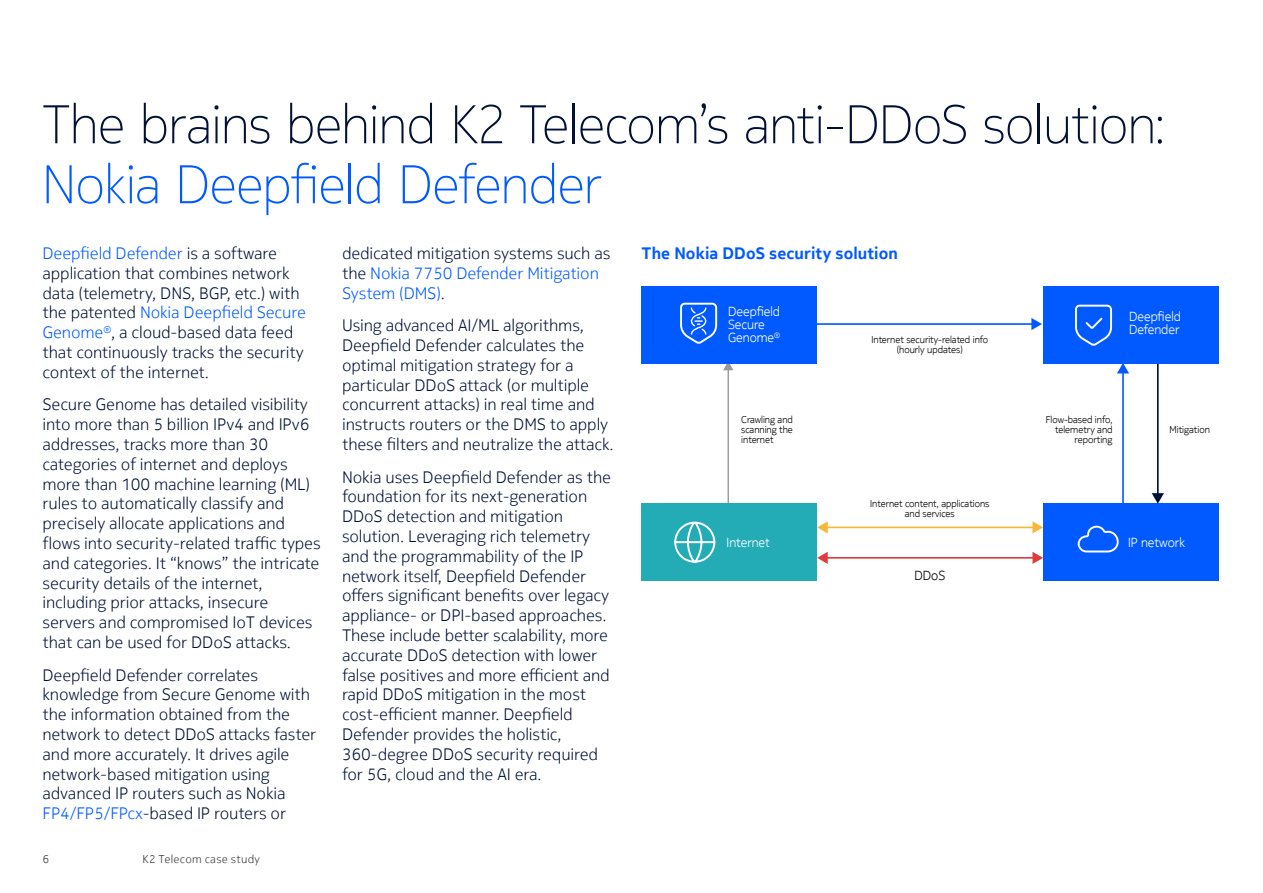
<style>
.page{position:relative;width:1263px;height:893px;background:#fff}
.page>*{position:absolute;margin:0;border:0;box-sizing:border-box;transform-origin:0 0}
.t1{font:200 54px "Nokia Pure Headline";letter-spacing:-.01em;color:#001135}
.t2{font:200 54px "Nokia Pure Headline";letter-spacing:-.01em;color:#005aff}
.t3{font:300 16.5px/19.8px "Nokia Pure Text";letter-spacing:-.01em;color:#001135}
.t4{font:300 16.5px/19.8px "Nokia Pure Text";letter-spacing:-.01em;color:#005aff}
.t5{font:700 16.5px "Nokia Pure Text";letter-spacing:.005em;color:#005aff}
.t6{font:300 13.05px/13px "Nokia Pure Headline";color:#fff}
.t7{font:300 13.05px "Nokia Pure Headline";color:#000}
.t8{font:300 11.25px "Nokia Pure Text";letter-spacing:.025em;color:#333}
.t9{font:300 9.75px/9.8px "Nokia Pure Headline";color:#000;text-align:center}
.s1{color:#005aff}
.s2{color:#001135}
</style>
<div class="page">
<div style="left:1043px;top:504px;width:175px;height:77px;background:#005aff"></div>
<hr style="left:1122px;top:372px;width:2px;height:140px;background:#005aff">
<svg style="left:1117px;top:363px;width:12px;height:10px"></svg>
<hr style="left:1157px;top:354px;width:2px;height:141px;background:#001135">
<svg style="left:1152px;top:493px;width:12px;height:11px"></svg>
<hr style="left:826px;top:527px;width:208px;height:1px;background:#f7b737">
<svg style="left:817px;top:521px;width:11px;height:12px"></svg>
<svg style="left:1032px;top:521px;width:11px;height:12px"></svg>
<hr style="left:826px;top:557px;width:208px;height:2px;background:#e23b3b">
<svg style="left:817px;top:552px;width:11px;height:12px"></svg>
<svg style="left:1032px;top:552px;width:11px;height:12px"></svg>
<hr style="left:817px;top:323px;width:216px;height:2px;background:#005aff">
<svg style="left:1031px;top:318px;width:11px;height:12px"></svg>
<div style="left:1043px;top:286px;width:175px;height:77px;background:#005aff"></div>
<svg style="left:1075px;top:304px;width:38px;height:41px"></svg>
<svg style="left:1077px;top:525px;width:42px;height:28px"></svg>
<hr style="left:727px;top:369px;width:2px;height:137px;background:#999">
<svg style="left:723px;top:363px;width:10px;height:7px"></svg>
<div style="left:642px;top:286px;width:175px;height:77px;background:#005aff"></div>
<svg style="left:680px;top:302px;width:38px;height:41px"></svg>
<div style="left:642px;top:504px;width:175px;height:77px;background:#23abb6"></div>
<svg style="left:674px;top:521px;width:42px;height:42px"></svg>
<h1 class="t1" style="left:43px;top:91px;width:1124px">The brains behind K2 Telecom’s anti-DDoS solution:</h1>
<h1 class="t2" style="left:43px;top:151px;width:560px">Nokia Deepfield Defender</h1>
<p class="t3" style="left:43px;top:243px;width:265px"><span class="s1">Deepfield Defender</span> is a software application that combines network data (telemetry, DNS, BGP, etc.) with the patented <span class="s1">Nokia Deepfield Secure Genome</span><sup>®</sup>, a cloud-based data feed that continuously tracks the security context of the internet.</p>
<p class="t3" style="left:43px;top:395px;width:280px">Secure Genome has detailed visibility into more than 5 billion IPv4 and IPv6 addresses, tracks more than 30 categories of internet and deploys more than 100 machine learning (ML) rules to automatically classify and precisely allocate applications and flows into security-related traffic types and categories. It “knows” the intricate security details of the internet, including prior attacks, insecure servers and compromised IoT devices that can be used for DDoS attacks.</p>
<p class="t3" style="left:43px;top:665px;width:275px">Deepfield Defender correlates knowledge from Secure Genome with the information obtained from the network to detect DDoS attacks faster and more accurately. It drives agile network-based mitigation using advanced IP routers such as Nokia <span class="s1">FP4/FP5/FPcx</span>-based IP routers or</p>
<p class="t5" style="left:642px;top:243px;width:258px">The Nokia DDoS security solution</p>
<p class="t4" style="left:342px;top:243px;width:270px"><span class="s2">dedicated mitigation systems such as the</span> Nokia 7750 Defender Mitigation<br>System (DMS)<span class="s2">.</span></p>
<p class="t3" style="left:342px;top:315px;width:273px">Using advanced AI/ML algorithms, Deepfield Defender calculates the optimal mitigation strategy for a particular DDoS attack (or multiple concurrent attacks) in real time and instructs routers or the DMS to apply these filters and neutralize the attack.</p>
<p class="t3" style="left:342px;top:467px;width:271px">Nokia uses Deepfield Defender as the foundation for its next-generation DDoS detection and mitigation solution. Leveraging rich telemetry and the programmability of the IP network itself, Deepfield Defender offers significant benefits over legacy appliance- or DPI-based approaches.<br>These include better scalability, more accurate DDoS detection with lower false positives and more efficient and rapid DDoS mitigation in the most cost-efficient manner. Deepfield Defender provides the holistic, 360-degree DDoS security required for 5G, cloud and the AI era.</p>
<p class="t6" style="left:728px;top:305px;width:54px">Deepfield<br>Secure<br>Genome<sup>®</sup></p>
<p class="t6" style="left:1129px;top:310px;width:53px">Deepfield<br>Defender</p>
<p class="t9" style="left:871px;top:335px;width:118px">Internet security-related info (hourly updates)</p>
<p class="t9" style="left:1046px;top:415px;width:68px;text-align:right">Flow-based info, telemetry and reporting</p>
<p class="t9" style="left:1169px;top:424px;width:42px">Mitigation</p>
<p class="t9" style="left:741px;top:415px;width:53px;text-align:justify">Crawling and scanning the internet</p>
<p class="t9" style="left:870px;top:499px;width:121px">Internet content, applications and services</p>
<p class="t6" style="left:1128px;top:536px;width:58px">IP network</p>
<p class="t6" style="left:727px;top:536px;width:45px">Internet</p>
<p class="t7" style="left:914px;top:567px;width:32px">DDoS</p>
<p class="t8" style="left:43px;top:852px;width:8px">6</p>
<p class="t8" style="left:142px;top:852px;width:119px">K2 Telecom case study</p>
</div>
